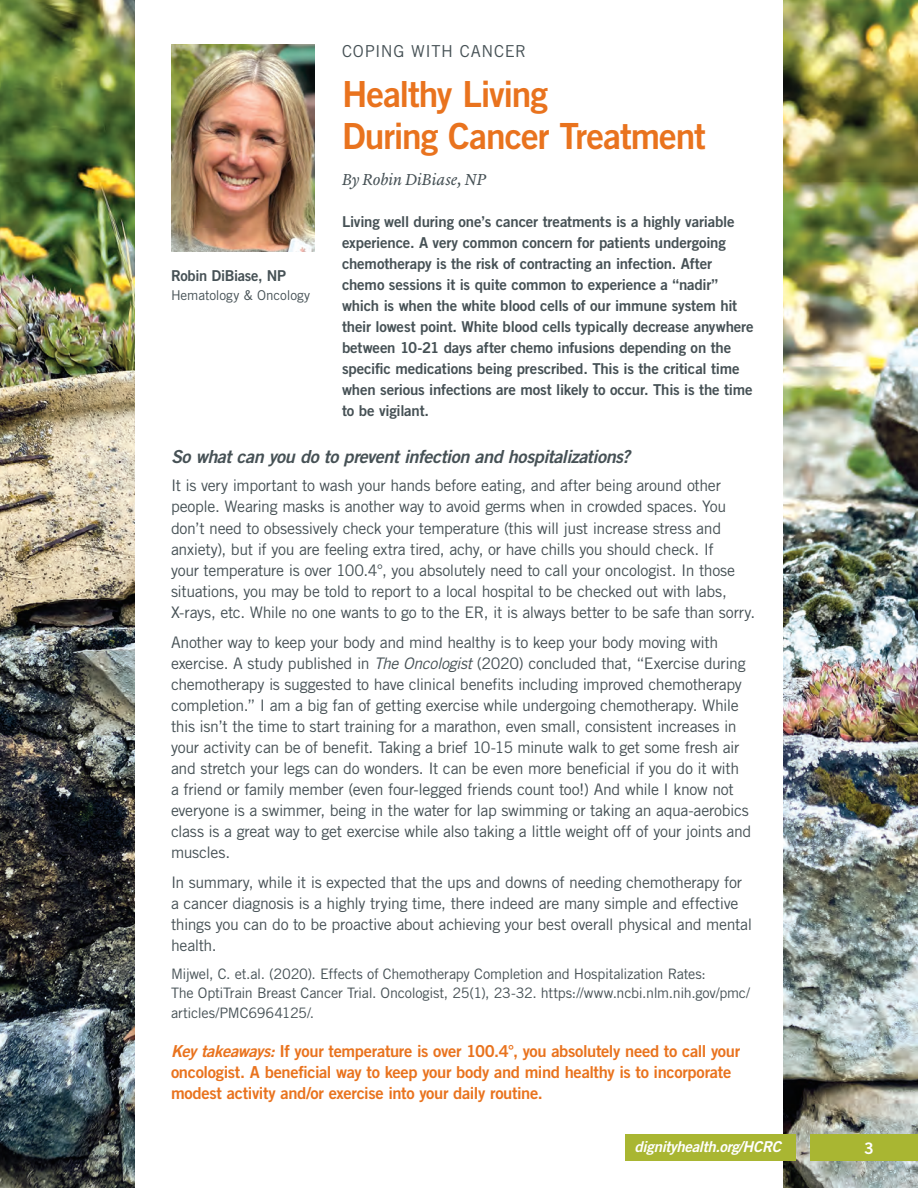
<style>
.page{position:relative;width:918px;height:1188px;background:#fff}
.page>*{position:absolute;margin:0;border:0;box-sizing:border-box;transform-origin:0 0}
.t1{font:36px/42px "Trade Gothic LT Std Bd 2";letter-spacing:-.03em;color:#e9731e}
.t2{font:18px "Trade Gothic LT Std Bd 2 Obl";letter-spacing:-.025em;color:#465155}
.t3{font:16.5px/21px "Trade Gothic LT Std Bd 2";letter-spacing:-.02em;color:#e9731e}
.t4{font:italic 16.5px "Lyon Text";color:#465155}
.t5{font:16.5px "Trade Gothic LT Std";letter-spacing:.04em;color:#465155}
.t6{font:15.9px/21px "Trade Gothic LT Std";letter-spacing:-.02em;color:#465155}
.t7{font:15.9px "Trade Gothic LT Std Bd 2";color:#fff}
.t8{font:15px/21px "Trade Gothic LT Std Bd 2";letter-spacing:-.015em;color:#465155}
.t9{font:15px "Trade Gothic LT Std Bd 2 Obl";letter-spacing:-.02em;color:#fff}
.t10{font:14.4px/19.5px "Trade Gothic LT Std";letter-spacing:-.015em;color:#465155}
.t11{font:13.5px "Trade Gothic LT Std";letter-spacing:-.005em;color:#465155}
.s1{font-style:italic}
.s2{font-family:"Trade Gothic LT Std Bd 2 Obl"}
</style>
<div class="page">
<img style="left:0;top:0;width:918px;height:1188px">
<div style="left:135px;top:0;width:648px;height:1188px;background:#fff"></div>
<div style="left:626px;top:1134px;width:170px;height:27px;background:#a9b632"></div>
<div style="left:810px;top:1134px;width:108px;height:27px;background:#a9b632"></div>
<img style="left:171px;top:45px;width:144px;height:207px">
<p class="t5" style="left:342px;top:41px;width:186px">COPING WITH CANCER</p>
<h1 class="t1" style="left:342px;top:73px;width:366px">Healthy Living<br>During Cancer Treatment</h1>
<p class="t4" style="left:342px;top:167px;width:146px">By Robin DiBiase, NP</p>
<p class="t8" style="left:342px;top:211px;width:413px">Living well during one’s cancer treatments is a highly variable experience. A very common concern for patients undergoing chemotherapy is the risk of contracting an infection. After chemo sessions it is quite common to experience a “nadir” which is when the white blood cells of our immune system hit their lowest point. White blood cells typically decrease anywhere between 10-21 days after chemo infusions depending on the specific medications being prescribed. This is the critical time when serious infections are most likely to occur. This is the time to be vigilant.</p>
<p class="t2" style="left:171px;top:445px;width:461px">So what can you do to prevent infection and hospitalizations?</p>
<p class="t6" style="left:171px;top:475px;width:586px">It is very important to wash your hands before eating, and after being around other people. Wearing masks is another way to avoid germs when in crowded spaces. You don’t need to obsessively check your temperature (this will just increase stress and anxiety), but if you are feeling extra tired, achy, or have chills you should check. If<br>your temperature is over 100.4°, you absolutely need to call your oncologist. In those situations, you may be told to report to a local hospital to be checked out with labs, X-rays, etc. While no one wants to go to the ER, it is always better to be safe than sorry.</p>
<p class="t6" style="left:171px;top:631px;width:582px">Another way to keep your body and mind healthy is to keep your body moving with exercise. A study published in <span class="s1">The Oncologist</span> (2020) concluded that, “Exercise during chemotherapy is suggested to have clinical benefits including improved chemotherapy completion.” I am a big fan of getting exercise while undergoing chemotherapy. While this isn’t the time to start training for a marathon, even small, consistent increases in your activity can be of benefit. Taking a brief 10-15 minute walk to get some fresh air and stretch your legs can do wonders. It can be even more beneficial if you do it with<br>a friend or family member (even four-legged friends count too!) And while I know not everyone is a swimmer, being in the water for lap swimming or taking an aqua-aerobics class is a great way to get exercise while also taking a little weight off of your joints and muscles.</p>
<p class="t6" style="left:171px;top:871px;width:583px">In summary, while it is expected that the ups and downs of needing chemotherapy for a cancer diagnosis is a highly trying time, there indeed are many simple and effective things you can do to be proactive about achieving your best overall physical and mental health.</p>
<p class="t10" style="left:171px;top:964px;width:581px">Mijwel, C. et.al. (2020). Effects of Chemotherapy Completion and Hospitalization Rates:<br>The OptiTrain Breast Cancer Trial. Oncologist, 25(1), 23-32. https://www.ncbi.nlm.nih.gov/pmc/ articles/PMC6964125/.</p>
<p class="t3" style="left:171px;top:1040px;width:571px"><span class="s2">Key takeaways:</span> If your temperature is over 100.4°, you absolutely need to call your oncologist. A beneficial way to keep your body and mind healthy is to incorporate modest activity and/or exercise into your daily routine.</p>
<p class="t8" style="left:171px;top:265px;width:117px">Robin DiBiase, NP</p>
<p class="t11" style="left:171px;top:287px;width:141px">Hematology &amp; Oncology</p>
<p class="t9" style="left:634px;top:1138px;width:148px">dignityhealth.org/HCRC</p>
<p class="t7" style="left:864px;top:1138px;width:11px">3</p>
</div>
